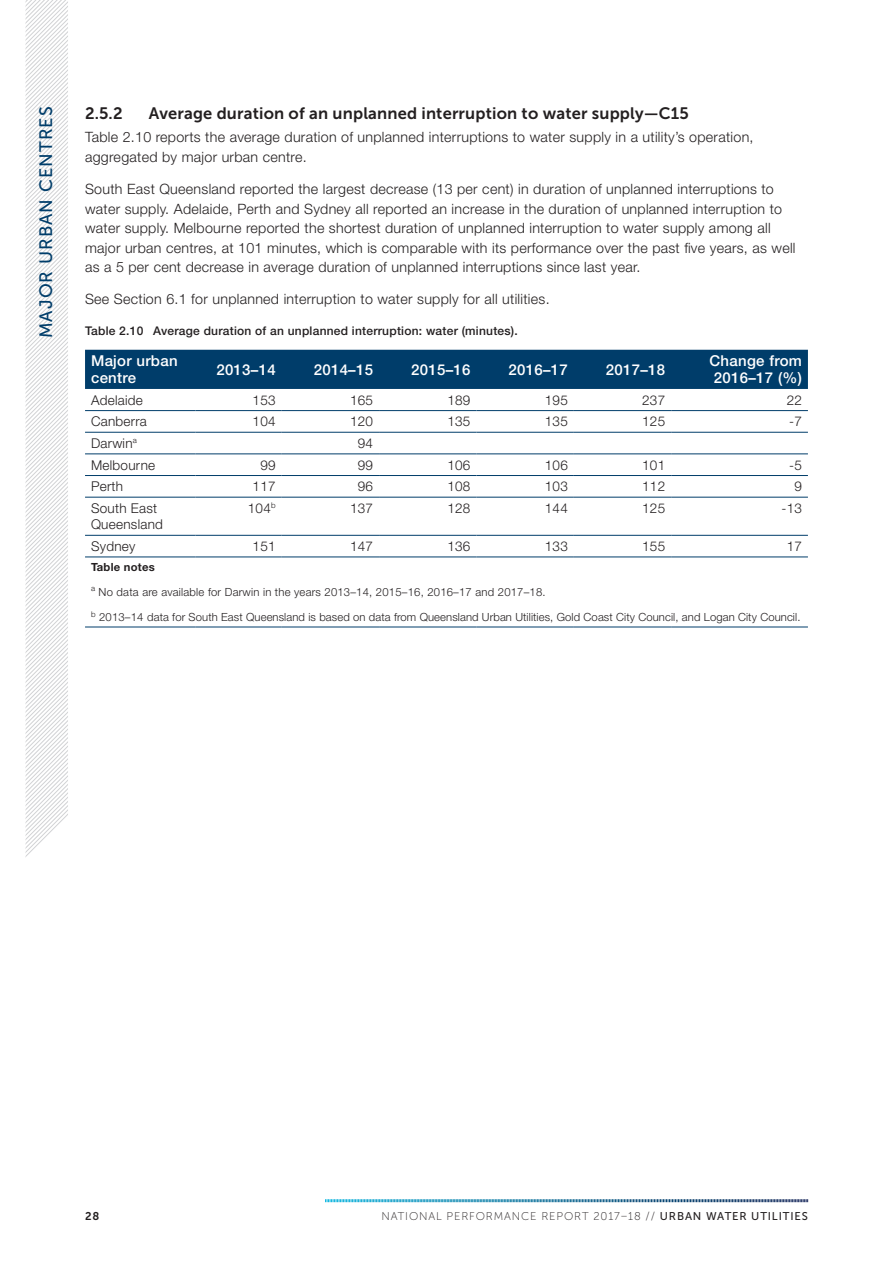
<style>
.page{position:relative;width:893px;height:1263px;background:#fff}
.page>*{position:absolute;margin:0;border:0;box-sizing:border-box;transform-origin:0 0}
.t1{font:18px "Museo Sans 500";letter-spacing:.06em;color:#003d6a}
.t2{font:16.5px "Museo Sans 700";letter-spacing:.01em;color:#231f20}
.Table_header_right{font:500 15px/16.5px "Helvetica Neue LT Std";letter-spacing:.02em;color:#fff}
.Table_header{font:500 15px/16.5px "Helvetica Neue LT Std";letter-spacing:.02em;color:#fff}
.t3{font:300 14.25px/19.5px "Helvetica Neue LT Std";letter-spacing:.02em;color:#231f20}
.Table_text_right{font:300 13.5px "Helvetica Neue LT Std";letter-spacing:.02em;color:#231f20}
.Table_text{font:300 13.5px/16.5px "Helvetica Neue LT Std";letter-spacing:.02em;color:#231f20}
.Caption_-_Figures{font:500 12px "Helvetica Neue LT Std";letter-spacing:.02em;color:#231f20}
.Table{font:300 11.25px "Helvetica Neue LT Std";letter-spacing:.01em;color:#231f20}
.t4{font:11.25px "Museo Sans 100";letter-spacing:.075em;color:#231f20}
.Table-2{font:700 11.25px "Helvetica Neue LT Std";letter-spacing:.02em;color:#231f20}
.t5{font:11.25px "Museo Sans 700";color:#231f20}
.s1{font-family:"Museo Sans 500"}
</style>
<div class="page">
<svg style="left:325px;top:1199px;width:483px;height:4px;background:#82b1c7"></svg>
<svg style="left:26px;top:0;width:42px;height:857px"></svg>
<div style="left:85px;top:350px;width:723px;height:39px;background:#003d6a"></div>
<hr style="left:196px;top:410px;width:86px;height:1px;background:#003d6a">
<hr style="left:282px;top:410px;width:97px;height:1px;background:#003d6a">
<hr style="left:379px;top:410px;width:97px;height:1px;background:#003d6a">
<hr style="left:476px;top:410px;width:98px;height:1px;background:#003d6a">
<hr style="left:574px;top:410px;width:97px;height:1px;background:#003d6a">
<hr style="left:671px;top:410px;width:137px;height:1px;background:#003d6a">
<hr style="left:196px;top:432px;width:86px;height:1px;background:#003d6a">
<hr style="left:282px;top:432px;width:97px;height:1px;background:#003d6a">
<hr style="left:379px;top:432px;width:97px;height:1px;background:#003d6a">
<hr style="left:476px;top:432px;width:98px;height:1px;background:#003d6a">
<hr style="left:574px;top:432px;width:97px;height:1px;background:#003d6a">
<hr style="left:671px;top:432px;width:137px;height:1px;background:#003d6a">
<hr style="left:196px;top:454px;width:86px;height:1px;background:#003d6a">
<hr style="left:282px;top:454px;width:97px;height:1px;background:#003d6a">
<hr style="left:379px;top:454px;width:97px;height:1px;background:#003d6a">
<hr style="left:476px;top:454px;width:98px;height:1px;background:#003d6a">
<hr style="left:574px;top:454px;width:97px;height:1px;background:#003d6a">
<hr style="left:671px;top:454px;width:137px;height:1px;background:#003d6a">
<hr style="left:196px;top:475px;width:86px;height:1px;background:#003d6a">
<hr style="left:282px;top:475px;width:97px;height:1px;background:#003d6a">
<hr style="left:379px;top:475px;width:97px;height:1px;background:#003d6a">
<hr style="left:476px;top:475px;width:98px;height:1px;background:#003d6a">
<hr style="left:574px;top:475px;width:97px;height:1px;background:#003d6a">
<hr style="left:671px;top:475px;width:137px;height:1px;background:#003d6a">
<hr style="left:196px;top:497px;width:86px;height:1px;background:#003d6a">
<hr style="left:282px;top:497px;width:97px;height:1px;background:#003d6a">
<hr style="left:379px;top:497px;width:97px;height:1px;background:#003d6a">
<hr style="left:476px;top:497px;width:98px;height:1px;background:#003d6a">
<hr style="left:574px;top:497px;width:97px;height:1px;background:#003d6a">
<hr style="left:671px;top:497px;width:137px;height:1px;background:#003d6a">
<hr style="left:85px;top:535px;width:111px;height:1px;background:#003d6a">
<hr style="left:196px;top:535px;width:86px;height:1px;background:#003d6a">
<hr style="left:282px;top:535px;width:97px;height:1px;background:#003d6a">
<hr style="left:379px;top:535px;width:97px;height:1px;background:#003d6a">
<hr style="left:476px;top:535px;width:98px;height:1px;background:#003d6a">
<hr style="left:574px;top:535px;width:97px;height:1px;background:#003d6a">
<hr style="left:671px;top:535px;width:137px;height:1px;background:#003d6a">
<hr style="left:85px;top:557px;width:111px;height:1px;background:#003d6a">
<hr style="left:196px;top:557px;width:86px;height:1px;background:#003d6a">
<hr style="left:282px;top:557px;width:97px;height:1px;background:#003d6a">
<hr style="left:379px;top:557px;width:97px;height:1px;background:#003d6a">
<hr style="left:476px;top:557px;width:98px;height:1px;background:#003d6a">
<hr style="left:574px;top:557px;width:97px;height:1px;background:#003d6a">
<hr style="left:671px;top:557px;width:137px;height:1px;background:#003d6a">
<hr style="left:85px;top:627px;width:111px;height:1px;background:#003d6a">
<hr style="left:196px;top:627px;width:86px;height:1px;background:#003d6a">
<hr style="left:282px;top:627px;width:97px;height:1px;background:#003d6a">
<hr style="left:379px;top:627px;width:97px;height:1px;background:#003d6a">
<hr style="left:476px;top:627px;width:98px;height:1px;background:#003d6a">
<hr style="left:574px;top:627px;width:97px;height:1px;background:#003d6a">
<hr style="left:671px;top:627px;width:137px;height:1px;background:#003d6a">
<hr style="left:85px;top:410px;width:111px;height:1px;background:#003d6a">
<hr style="left:85px;top:432px;width:111px;height:1px;background:#003d6a">
<hr style="left:85px;top:454px;width:111px;height:1px;background:#003d6a">
<hr style="left:85px;top:475px;width:111px;height:1px;background:#003d6a">
<hr style="left:85px;top:497px;width:111px;height:1px;background:#003d6a">
<p class="t1" style="left:36px;top:338px;width:233px;rotate:-90deg">MAJOR URBAN CENTRES</p>
<p class="t2" style="left:85px;top:104px;width:39px">2.5.2</p>
<p class="t2" style="left:149px;top:104px;width:542px">Average duration of an unplanned interruption to water supply—C15</p>
<p class="t3" style="left:85px;top:127px;width:670px">Table 2.10 reports the average duration of unplanned interruptions to water supply in a utility’s operation, aggregated by major urban centre.</p>
<p class="t3" style="left:85px;top:179px;width:712px">South East Queensland reported the largest decrease (13 per cent) in duration of unplanned interruptions to water supply. Adelaide, Perth and Sydney all reported an increase in the duration of unplanned interruption to water supply. Melbourne reported the shortest duration of unplanned interruption to water supply among all major urban centres, at 101 minutes, which is comparable with its performance over the past five years, as well as a 5 per cent decrease in average duration of unplanned interruptions since last year.</p>
<p class="t3" style="left:85px;top:289px;width:466px">See Section 6.1 for unplanned interruption to water supply for all utilities.</p>
<p class="Caption_-_Figures" style="left:85px;top:324px;width:434px">Table 2.10 Average duration of an unplanned interruption: water (minutes).</p>
<p class="Table_header" style="left:91px;top:353px;width:88px">Major urban centre</p>
<p class="Table_header_right" style="left:216px;top:361px;width:61px">2013–14</p>
<p class="Table_header_right" style="left:314px;top:361px;width:61px">2014–15</p>
<p class="Table_header_right" style="left:411px;top:361px;width:61px">2015–16</p>
<p class="Table_header_right" style="left:508px;top:361px;width:61px">2016–17</p>
<p class="Table_header_right" style="left:606px;top:361px;width:61px">2017–18</p>
<p class="Table_header_right" style="left:709px;top:353px;width:94px">Change from<br>2016–17 (%)</p>
<p class="Table_text" style="left:91px;top:391px;width:53px">Adelaide</p>
<p class="Table_text_right" style="left:253px;top:391px;width:25px">153</p>
<p class="Table_text_right" style="left:350px;top:391px;width:25px">165</p>
<p class="Table_text_right" style="left:447px;top:391px;width:25px">189</p>
<p class="Table_text_right" style="left:545px;top:391px;width:25px">195</p>
<p class="Table_text_right" style="left:642px;top:391px;width:25px">237</p>
<p class="Table_text_right" style="left:787px;top:391px;width:17px">22</p>
<p class="Table_text" style="left:91px;top:413px;width:57px">Canberra</p>
<p class="Table_text_right" style="left:253px;top:413px;width:25px">104</p>
<p class="Table_text_right" style="left:350px;top:413px;width:25px">120</p>
<p class="Table_text_right" style="left:447px;top:413px;width:25px">135</p>
<p class="Table_text_right" style="left:545px;top:413px;width:25px">135</p>
<p class="Table_text_right" style="left:642px;top:413px;width:25px">125</p>
<p class="Table_text_right" style="left:789px;top:413px;width:14px">-7</p>
<p class="Table_text" style="left:91px;top:434px;width:47px">Darwin<sup>a</sup></p>
<p class="Table_text_right" style="left:358px;top:435px;width:17px">94</p>
<p class="Table_text" style="left:91px;top:456px;width:66px">Melbourne</p>
<p class="Table_text_right" style="left:260px;top:456px;width:17px">99</p>
<p class="Table_text_right" style="left:358px;top:456px;width:17px">99</p>
<p class="Table_text_right" style="left:447px;top:456px;width:25px">106</p>
<p class="Table_text_right" style="left:545px;top:456px;width:25px">106</p>
<p class="Table_text_right" style="left:642px;top:456px;width:25px">101</p>
<p class="Table_text_right" style="left:789px;top:456px;width:14px">-5</p>
<p class="Table_text" style="left:91px;top:478px;width:34px">Perth</p>
<p class="Table_text_right" style="left:253px;top:478px;width:25px">117</p>
<p class="Table_text_right" style="left:358px;top:478px;width:17px">96</p>
<p class="Table_text_right" style="left:447px;top:478px;width:25px">108</p>
<p class="Table_text_right" style="left:545px;top:478px;width:25px">103</p>
<p class="Table_text_right" style="left:642px;top:478px;width:25px">112</p>
<p class="Table_text_right" style="left:794px;top:478px;width:9px">9</p>
<p class="Table_text" style="left:91px;top:499px;width:73px">South East<br>Queensland</p>
<p class="Table_text_right" style="left:248px;top:500px;width:29px">104<sup>b</sup></p>
<p class="Table_text_right" style="left:350px;top:500px;width:25px">137</p>
<p class="Table_text_right" style="left:447px;top:500px;width:25px">128</p>
<p class="Table_text_right" style="left:545px;top:500px;width:25px">144</p>
<p class="Table_text_right" style="left:642px;top:500px;width:25px">125</p>
<p class="Table_text_right" style="left:781px;top:500px;width:22px">-13</p>
<p class="Table_text" style="left:91px;top:538px;width:46px">Sydney</p>
<p class="Table_text_right" style="left:253px;top:538px;width:25px">151</p>
<p class="Table_text_right" style="left:350px;top:538px;width:25px">147</p>
<p class="Table_text_right" style="left:447px;top:538px;width:25px">136</p>
<p class="Table_text_right" style="left:545px;top:538px;width:25px">133</p>
<p class="Table_text_right" style="left:642px;top:538px;width:25px">155</p>
<p class="Table_text_right" style="left:787px;top:538px;width:17px">17</p>
<p class="Table-2" style="left:91px;top:560px;width:65px">Table notes</p>
<p class="Table" style="left:91px;top:585px;width:456px"><sup>a</sup> No data are available for Darwin in the years 2013–14, 2015–16, 2016–17 and 2017–18.</p>
<p class="Table" style="left:91px;top:610px;width:711px"><sup>b</sup> 2013–14 data for South East Queensland is based on data from Queensland Urban Utilities, Gold Coast City Council, and Logan City Council.</p>
<p class="t5" style="left:85px;top:1210px;width:16px">28</p>
<p class="t4" style="left:381px;top:1210px;width:428px">NATIONAL PERFORMANCE REPORT 2017–18 // <span class="s1">URBAN WATER UTILITIES</span></p>
</div>
